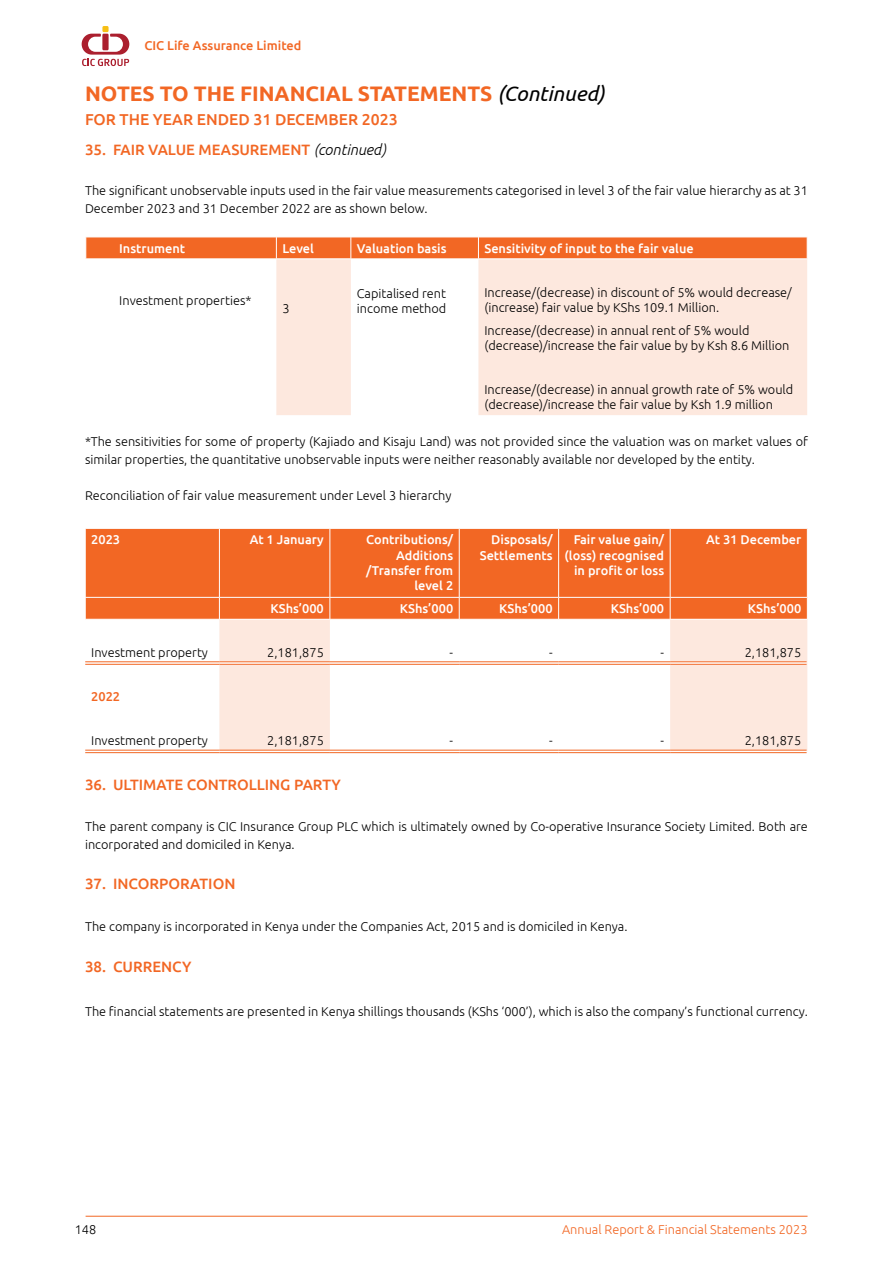
<style>
.page{position:relative;width:893px;height:1263px;background:#fff}
.page>*{position:absolute;margin:0;border:0;box-sizing:border-box;transform-origin:0 0}
.t1{font:700 21px "Ubuntu";color:#f26724}
.t2{font:500 15.75px "Ubuntu";color:#f26724}
.t3{font:500 15px "Ubuntu";color:#f26724}
.t4{font:300 12.75px/18px "Ubuntu";color:#000}
.t5{font:500 12.75px/15.3px "Ubuntu";color:#fff;text-align:right}
.t6{font:300 12.75px "Ubuntu";color:#f26724}
.t7{font:500 12.75px "Ubuntu";color:#f26724}
.s1{font-weight:400;font-style:italic;color:#000}
.s2{font-weight:300;font-style:italic;color:#000}
</style>
<div class="page">
<hr style="left:86px;top:1216px;width:721px;height:1px;background:#f26724">
<div style="left:102px;top:26px;width:7px;height:6px;background:#f7bf14"></div>
<svg style="left:82px;top:34px;width:47px;height:32px"></svg>
<svg style="left:276px;top:260px;width:531px;height:155px;fill:#fde8de"></svg>
<svg style="left:86px;top:237px;width:722px;height:22px;background:#f26f31"></svg>
<div style="left:86px;top:529px;width:721px;height:90px;background:#f26724"></div>
<svg style="left:219px;top:620px;width:588px;height:130px"></svg>
<hr style="left:219px;top:661px;width:111px;height:3px;background:#fff">
<hr style="left:330px;top:661px;width:129px;height:3px;background:#fff">
<hr style="left:459px;top:661px;width:100px;height:3px;background:#fff">
<hr style="left:559px;top:661px;width:111px;height:3px;background:#fff">
<hr style="left:670px;top:661px;width:137px;height:3px;background:#fff">
<svg style="left:85px;top:598px;width:1px;height:21px"></svg>
<hr style="left:219px;top:528px;width:1px;height:69px;background:#fff">
<svg style="left:219px;top:598px;width:1px;height:21px"></svg>
<hr style="left:330px;top:528px;width:1px;height:69px;background:#fff">
<svg style="left:330px;top:598px;width:1px;height:21px"></svg>
<hr style="left:459px;top:528px;width:1px;height:69px;background:#fff">
<svg style="left:459px;top:598px;width:1px;height:21px"></svg>
<hr style="left:558px;top:528px;width:1px;height:69px;background:#fff">
<svg style="left:558px;top:598px;width:1px;height:21px"></svg>
<hr style="left:670px;top:528px;width:1px;height:69px;background:#fff">
<svg style="left:670px;top:598px;width:1px;height:21px"></svg>
<svg style="left:807px;top:597px;width:1px;height:21px"></svg>
<hr style="left:85px;top:597px;width:134px;height:1px;background:#fff">
<hr style="left:219px;top:597px;width:111px;height:1px;background:#fff">
<hr style="left:330px;top:597px;width:129px;height:1px;background:#fff">
<hr style="left:459px;top:597px;width:100px;height:1px;background:#fff">
<hr style="left:559px;top:597px;width:111px;height:1px;background:#fff">
<hr style="left:670px;top:597px;width:137px;height:1px;background:#fff">
<hr style="left:85px;top:661px;width:134px;height:1px;background:#f26724">
<hr style="left:85px;top:664px;width:134px;height:1px;background:#f26724">
<hr style="left:219px;top:661px;width:111px;height:1px;background:#f26724">
<hr style="left:219px;top:664px;width:111px;height:1px;background:#f26724">
<hr style="left:330px;top:661px;width:129px;height:1px;background:#f26724">
<hr style="left:330px;top:664px;width:129px;height:1px;background:#f26724">
<hr style="left:459px;top:661px;width:100px;height:1px;background:#f26724">
<hr style="left:459px;top:664px;width:100px;height:1px;background:#f26724">
<hr style="left:559px;top:661px;width:111px;height:1px;background:#f26724">
<hr style="left:559px;top:664px;width:111px;height:1px;background:#f26724">
<hr style="left:670px;top:661px;width:137px;height:1px;background:#f26724">
<hr style="left:670px;top:664px;width:137px;height:1px;background:#f26724">
<hr style="left:85px;top:750px;width:134px;height:1px;background:#f26724">
<hr style="left:85px;top:752px;width:134px;height:1px;background:#f26724">
<hr style="left:219px;top:750px;width:111px;height:1px;background:#f26724">
<hr style="left:219px;top:752px;width:111px;height:1px;background:#f26724">
<hr style="left:330px;top:750px;width:129px;height:1px;background:#f26724">
<hr style="left:330px;top:752px;width:129px;height:1px;background:#f26724">
<hr style="left:459px;top:750px;width:100px;height:1px;background:#f26724">
<hr style="left:459px;top:752px;width:100px;height:1px;background:#f26724">
<hr style="left:559px;top:750px;width:111px;height:1px;background:#f26724">
<hr style="left:559px;top:752px;width:111px;height:1px;background:#f26724">
<hr style="left:670px;top:750px;width:137px;height:1px;background:#f26724">
<hr style="left:670px;top:752px;width:137px;height:1px;background:#f26724">
<p class="t7" style="left:144px;top:38px;width:159px">CIC Life Assurance Limited</p>
<h1 class="t1" style="left:85px;top:81px;width:521px">NOTES TO THE FINANCIAL STATEMENTS <span class="s1">(Continued)</span></h1>
<p class="t2" style="left:85px;top:109px;width:314px">FOR THE YEAR ENDED 31 DECEMBER 2023</p>
<p class="t3" style="left:85px;top:140px;width:302px">35. FAIR VALUE MEASUREMENT <span class="s2">(continued)</span></p>
<p class="t4" style="left:85px;top:181px;width:724px">The significant unobservable inputs used in the fair value measurements categorised in level 3 of the fair value hierarchy as at 31<br>December 2023 and 31 December 2022 are as shown below.</p>
<p class="t5" style="left:119px;top:240px;width:68px">Instrument</p>
<p class="t5" style="left:282px;top:240px;width:33px">Level</p>
<p class="t5" style="left:357px;top:240px;width:91px">Valuation basis</p>
<p class="t5" style="left:484px;top:240px;width:211px">Sensitivity of input to the fair value</p>
<p class="t4" style="left:357px;top:286px;width:91px;line-height:15.3px">Capitalised rent income method</p>
<p class="t4" style="left:484px;top:284px;width:309px;line-height:15px">Increase/(decrease) in discount of 5% would decrease/ (increase) fair value by KShs 109.1 Million.</p>
<p class="t4" style="left:484px;top:323px;width:306px;line-height:15px">Increase/(decrease) in annual rent of 5% would (decrease)/increase the fair value by by Ksh 8.6 Million</p>
<p class="t4" style="left:484px;top:382px;width:310px;line-height:15px">Increase/(decrease) in annual growth rate of 5% would (decrease)/increase the fair value by Ksh 1.9 million</p>
<p class="t4" style="left:85px;top:432px;width:724px">*The sensitivities for some of property (Kajiado and Kisaju Land) was not provided since the valuation was on market values of similar properties, the quantitative unobservable inputs were neither reasonably available nor developed by the entity.</p>
<p class="t4" style="left:85px;top:486px;width:368px">Reconciliation of fair value measurement under Level 3 hierarchy</p>
<p class="t5" style="left:91px;top:532px;width:30px">2023</p>
<p class="t5" style="left:250px;top:532px;width:76px">At 1 January</p>
<p class="t5" style="left:366px;top:532px;width:89px">Contributions/<br>Additions /Transfer from level 2</p>
<p class="t5" style="left:480px;top:532px;width:74px">Disposals/<br>Settlements</p>
<p class="t5" style="left:565px;top:532px;width:101px">Fair value gain/ (loss) recognised in profit or loss</p>
<p class="t5" style="left:706px;top:532px;width:97px">At 31 December</p>
<p class="t5" style="left:270px;top:601px;width:55px">KShs’000</p>
<p class="t5" style="left:400px;top:601px;width:55px">KShs’000</p>
<p class="t5" style="left:499px;top:601px;width:55px">KShs’000</p>
<p class="t5" style="left:611px;top:601px;width:55px">KShs’000</p>
<p class="t5" style="left:748px;top:601px;width:55px">KShs’000</p>
<p class="t4" style="left:91px;top:643px;width:118px">Investment property</p>
<p class="t4" style="left:267px;top:643px;width:58px">2,181,875</p>
<p class="t4" style="left:450px;top:643px;width:5px">-</p>
<p class="t4" style="left:549px;top:643px;width:5px">-</p>
<p class="t4" style="left:661px;top:643px;width:5px">-</p>
<p class="t4" style="left:745px;top:643px;width:58px">2,181,875</p>
<p class="t7" style="left:91px;top:689px;width:30px">2022</p>
<p class="t4" style="left:91px;top:731px;width:118px">Investment property</p>
<p class="t4" style="left:267px;top:731px;width:58px">2,181,875</p>
<p class="t4" style="left:450px;top:731px;width:5px">-</p>
<p class="t4" style="left:549px;top:731px;width:5px">-</p>
<p class="t4" style="left:661px;top:731px;width:5px">-</p>
<p class="t4" style="left:745px;top:731px;width:58px">2,181,875</p>
<p class="t3" style="left:85px;top:776px;width:257px">36. ULTIMATE CONTROLLING PARTY</p>
<p class="t4" style="left:85px;top:817px;width:724px">The parent company is CIC Insurance Group PLC which is ultimately owned by Co-operative Insurance Society Limited. Both are incorporated and domiciled in Kenya.</p>
<p class="t3" style="left:85px;top:874px;width:152px">37. INCORPORATION</p>
<p class="t4" style="left:85px;top:917px;width:544px">The company is incorporated in Kenya under the Companies Act, 2015 and is domiciled in Kenya.</p>
<p class="t3" style="left:85px;top:958px;width:108px">38. CURRENCY</p>
<p class="t4" style="left:85px;top:1002px;width:724px">The financial statements are presented in Kenya shillings thousands (KShs ‘000’), which is also the company’s functional currency.</p>
<p class="t4" style="left:119px;top:291px;width:134px">Investment properties*</p>
<p class="t4" style="left:282px;top:300px;width:9px">3</p>
<p class="t4" style="left:75px;top:1220px;width:23px">148</p>
<p class="t6" style="left:562px;top:1222px;width:247px">Annual Report &amp; Financial Statements 2023</p>
</div>
